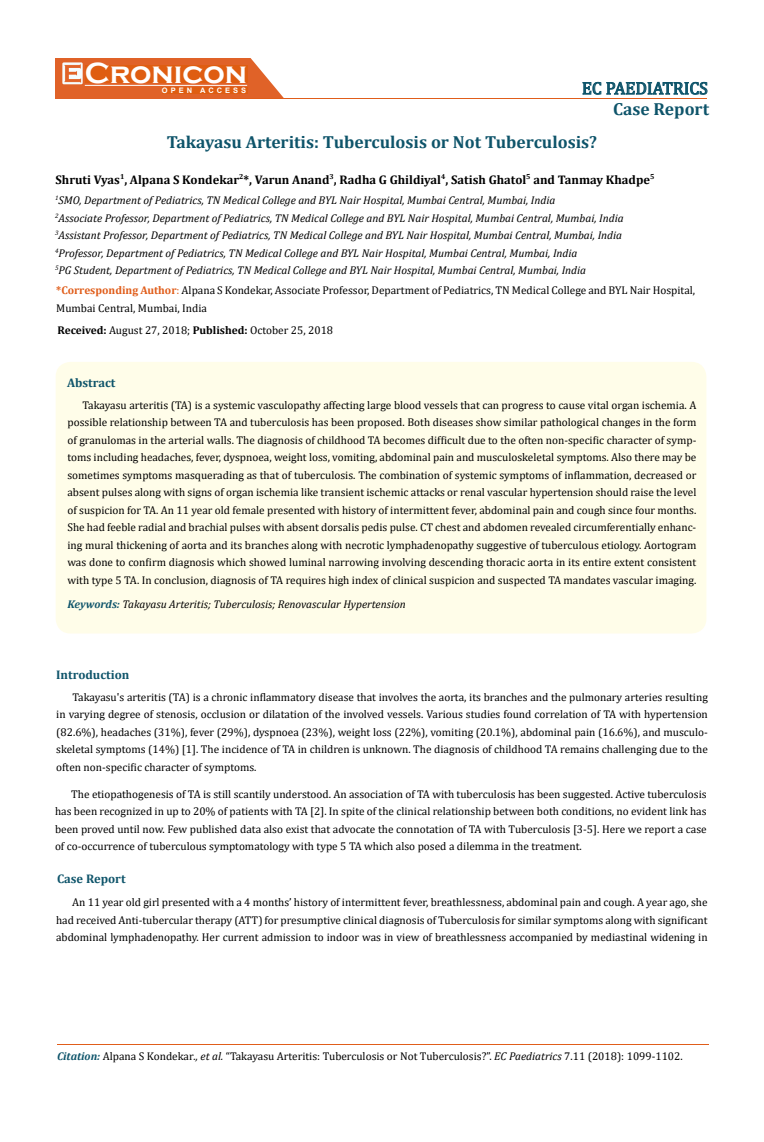
<style>
.page{position:relative;width:764px;height:1142px;background:#fff}
.page>*{position:absolute;margin:0;border:0;box-sizing:border-box;transform-origin:0 0}
.t1{font:700 30px "Copperplate Gothic";color:#fff}
.t2{font:700 17.5px "Cambria";color:#0e546a}
.t3{font:17.5px "Cambria";color:#0e546a}
.t4{font:700 12.5px "Cambria";color:#000}
.t5{font:700 12.5px "Cambria";color:#0e546a}
.t6{font:11.25px/17.5px "Cambria";color:#000;text-align:justify}
.t7{font:italic 11.25px/17.5px "Cambria";color:#000}
.t8{font:700 7.5px "Arial";letter-spacing:.4em;color:#fff}
.s1{font-weight:700;color:#e05d1a}
.s2{color:#e05d1a}
.s3{font-weight:700}
.s4{font-weight:700;color:#0e546a}
.s5{font-weight:700;font-style:italic;color:#0e546a}
.s6{font-style:italic}
</style>
<div class="page">
<div style="left:56px;top:58px;width:242px;height:41px;background:#e06228"></div>
<svg style="left:250px;top:58px;width:48px;height:40px"></svg>
<img style="left:62px;top:62px;width:21px;height:22px">
<div style="left:85px;top:66px;width:162px;height:17px;background:#df5d11"></div>
<div style="left:162px;top:87px;width:85px;height:6px;background:#df5d11"></div>
<svg style="left:582px;top:82px;width:125px;height:13px"></svg>
<hr style="left:85px;top:85px;width:162px;height:1px;background:#fff">
<hr style="left:232px;top:98px;width:475px;height:1px;background:#e05d1a">
<div style="left:56px;top:362px;width:650px;height:271px;background:#fffde9;border-radius:15px"></div>
<h1 class="t1" style="left:85px;top:56px;width:164px">Cronicon</h1>
<p class="t8" style="left:162px;top:85px;width:86px">OPEN ACCESS</p>
<h2 class="t3" style="left:582px;top:78px;width:127px">EC PAEDIATRICS</h2>
<h2 class="t2" style="left:613px;top:96px;width:97px">Case Report</h2>
<h2 class="t2" style="left:167px;top:130px;width:432px">Takayasu Arteritis: Tuberculosis or Not Tuberculosis?</h2>
<p class="t4" style="left:55px;top:170px;width:600px">Shruti Vyas<sup>1</sup>, Alpana S Kondekar<sup>2</sup>*, Varun Anand<sup>3</sup>, Radha G Ghildiyal<sup>4</sup>, Satish Ghatol<sup>5</sup> and Tanmay Khadpe<sup>5</sup></p>
<p class="t7" style="left:55px;top:191px;width:570px"><sup>1</sup>SMO, Department of Pediatrics, TN Medical College and BYL Nair Hospital, Mumbai Central, Mumbai, India<br><sup>2</sup>Associate Professor, Department of Pediatrics, TN Medical College and BYL Nair Hospital, Mumbai Central, Mumbai, India <sup>3</sup>Assistant Professor, Department of Pediatrics, TN Medical College and BYL Nair Hospital, Mumbai Central, Mumbai, India <sup>4</sup>Professor, Department of Pediatrics, TN Medical College and BYL Nair Hospital, Mumbai Central, Mumbai, India<br><sup>5</sup>PG Student, Department of Pediatrics, TN Medical College and BYL Nair Hospital, Mumbai Central, Mumbai, India</p>
<p class="t6" style="left:56px;top:282px;width:640px"><span class="s1">*Corresponding Author</span><span class="s2">:</span> Alpana S Kondekar, Associate Professor, Department of Pediatrics, TN Medical College and BYL Nair Hospital,<br>Mumbai Central, Mumbai, India</p>
<p class="t6" style="left:57px;top:321px;width:277px"><span class="s3">Received:</span> August 27, 2018; <span class="s3">Published:</span> October 25, 2018</p>
<p class="t5" style="left:67px;top:373px;width:50px">Abstract</p>
<p class="t6" style="left:67px;top:396px;width:630px;text-indent:15px">Takayasu arteritis (TA) is a systemic vasculopathy affecting large blood vessels that can progress to cause vital organ ischemia. A possible relationship between TA and tuberculosis has been proposed. Both diseases show similar pathological changes in the form of granulomas in the arterial walls. The diagnosis of childhood TA becomes difficult due to the often non-specific character of symp&shy;toms including headaches, fever, dyspnoea, weight loss, vomiting, abdominal pain and musculoskeletal symptoms. Also there may be sometimes symptoms masquerading as that of tuberculosis. The combination of systemic symptoms of inflammation, decreased or absent pulses along with signs of organ ischemia like transient ischemic attacks or renal vascular hypertension should raise the level of suspicion for TA. An 11 year old female presented with history of intermittent fever, abdominal pain and cough since four months.<br>She had feeble radial and brachial pulses with absent dorsalis pedis pulse. CT chest and abdomen revealed circumferentially enhanc&shy;ing mural thickening of aorta and its branches along with necrotic lymphadenopathy suggestive of tuberculous etiology. Aortogram was done to confirm diagnosis which showed luminal narrowing involving descending thoracic aorta in its entire extent consistent with type 5 TA. In conclusion, diagnosis of TA requires high index of clinical suspicion and suspected TA mandates vascular imaging.</p>
<p class="t7" style="left:68px;top:595px;width:340px"><span class="s4">Keywords:</span> Takayasu Arteritis; Tuberculosis; Renovascular Hypertension</p>
<p class="t5" style="left:56px;top:666px;width:75px">Introduction</p>
<p class="t6" style="left:56px;top:687px;width:653px;text-indent:16px">Takayasu's arteritis (TA) is a chronic inflammatory disease that involves the aorta, its branches and the pulmonary arteries resulting in varying degree of stenosis, occlusion or dilatation of the involved vessels. Various studies found correlation of TA with hypertension (82.6%), headaches (31%), fever (29%), dyspnoea (23%), weight loss (22%), vomiting (20.1%), abdominal pain (16.6%), and musculo&shy;skeletal symptoms (14%) [1]. The incidence of TA in children is unknown. The diagnosis of childhood TA remains challenging due to the often non-specific character of symptoms.</p>
<p class="t6" style="left:55px;top:785px;width:653px;text-indent:16px">The etiopathogenesis of TA is still scantily understood. An association of TA with tuberculosis has been suggested. Active tuberculosis has been recognized in up to 20% of patients with TA [2]. In spite of the clinical relationship between both conditions, no evident link has been proved until now. Few published data also exist that advocate the connotation of TA with Tuberculosis [3-5]. Here we report a case of co-occurrence of tuberculous symptomatology with type 5 TA which also posed a dilemma in the treatment.</p>
<p class="t5" style="left:57px;top:870px;width:70px">Case Report</p>
<p class="t6" style="left:56px;top:893px;width:653px;text-indent:16px">An 11 year old girl presented with a 4 months’ history of intermittent fever, breathlessness, abdominal pain and cough. A year ago, she had received Anti-tubercular therapy (ATT) for presumptive clinical diagnosis of Tuberculosis for similar symptoms along with significant abdominal lymphadenopathy. Her current admission to indoor was in view of breathlessness accompanied by mediastinal widening in</p>
<p class="t6" style="left:57px;top:1047px;width:627px"><span class="s5">Citation:</span> Alpana S Kondekar<span class="s6">., et al.</span> “Takayasu Arteritis: Tuberculosis or Not Tuberculosis?”. <span class="s6">EC Paediatrics</span> 7.11 (2018): 1099-1102.</p>
</div>
